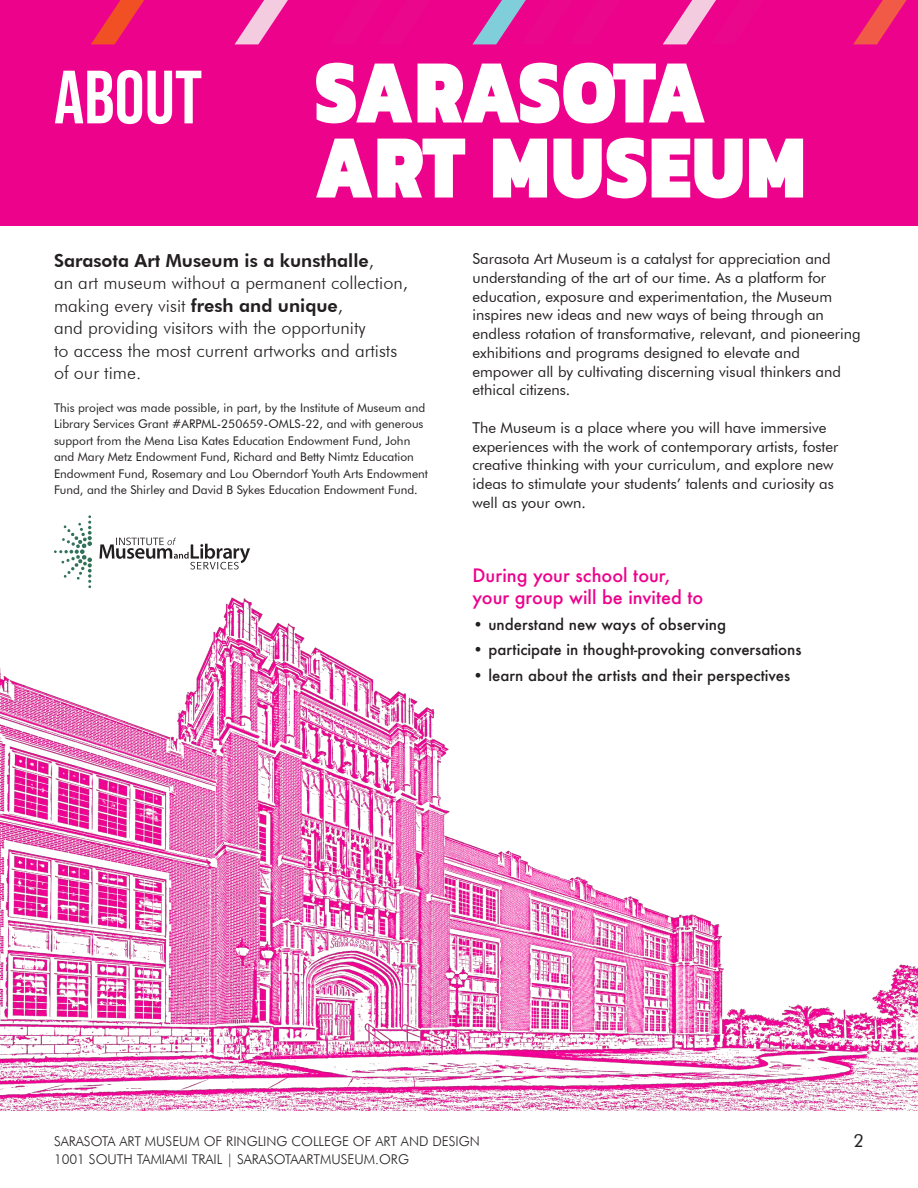
<style>
.page{position:relative;width:918px;height:1188px;background:#fff}
.page>*{position:absolute;margin:0;border:0;box-sizing:border-box;transform-origin:0 0}
.t1{font:900 91.5px/75px "Kanit";letter-spacing:.02em;color:#fff;scale:.82 1}
.t2{font:75.3px "Bebas Neue";color:#fff}
.t3{font:300 18px/22.5px "Futura BT";color:#231f20}
.t4{font:500 18px/22.5px "Futura";color:#ed028c}
.t5{font:800 18px "Futura BT";color:#231f20}
.t6{font:18px "Futura BT";color:#231f20}
.t7{font:15px/18.8px "Futura BT";color:#231f20}
.t8{font:500 15px "Futura";color:#231f20}
.t9{font:300 13.5px "Futura BT";color:#231f20}
.t10{font:12px/16.5px "Futura BT";color:#231f20}
.s1{font-weight:300}
.s2{font-weight:800}
</style>
<div class="page">
<img style="left:0;top:569px;width:918px;height:541px">
<div style="left:0;top:0;width:918px;height:226px;background:#ed028c"></div>
<svg style="left:853px;top:0;width:54px;height:44px"></svg>
<svg style="left:235px;top:0;width:53px;height:44px"></svg>
<svg style="left:91px;top:0;width:53px;height:44px"></svg>
<svg style="left:472px;top:0;width:54px;height:44px"></svg>
<svg style="left:663px;top:0;width:53px;height:44px"></svg>
<svg style="left:54px;top:515px;width:38px;height:73px"></svg>
<svg style="left:99px;top:538px;width:151px;height:31px"></svg>
<p class="t2" style="left:54px;top:55px;width:150px">ABOUT</p>
<p class="t1" style="left:315px;top:49px;width:600px">SARASOTA<br>ART MUSEUM</p>
<p class="t5" style="left:54px;top:249px;width:322px">Sarasota Art Museum is a kunsthalle<span class="s1">,</span></p>
<p class="t3" style="left:54px;top:271px;width:356px">an art museum without a permanent collection, making every visit <span class="s2">fresh and unique</span>,<br>and providing visitors with the opportunity<br>to access the most current artworks and artists of our time.</p>
<p class="t10" style="left:54px;top:399px;width:375px">This project was made possible, in part, by the Institute of Museum and Library Services Grant #ARPML-250659-OMLS-22, and with generous support from the Mena Lisa Kates Education Endowment Fund, John and Mary Metz Endowment Fund, Richard and Betty Nimtz Education Endowment Fund, Rosemary and Lou Oberndorf Youth Arts Endowment Fund, and the Shirley and David B Sykes Education Endowment Fund.</p>
<p class="t7" style="left:472px;top:249px;width:390px">Sarasota Art Museum is a catalyst for appreciation and understanding of the art of our time. As a platform for education, exposure and experimentation, the Museum inspires new ideas and new ways of being through an endless rotation of transformative, relevant, and pioneering exhibitions and programs designed to elevate and empower all by cultivating discerning visual thinkers and ethical citizens.</p>
<p class="t7" style="left:472px;top:418px;width:368px">The Museum is a place where you will have immersive experiences with the work of contemporary artists, foster creative thinking with your curriculum, and explore new ideas to stimulate your students’ talents and curiosity as well as your own.</p>
<p class="t4" style="left:472px;top:564px;width:232px">During your school tour, your group will be invited to</p>
<p class="t8" style="left:472px;top:614px;width:255px">• understand new ways of observing</p>
<p class="t8" style="left:472px;top:639px;width:331px">• participate in thought-provoking conversations</p>
<p class="t8" style="left:472px;top:665px;width:319px">• learn about the artists and their perspectives</p>
<p class="t9" style="left:54px;top:1133px;width:427px">SARASOTA ART MUSEUM OF RINGLING COLLEGE OF ART AND DESIGN</p>
<p class="t9" style="left:54px;top:1151px;width:357px">1001 SOUTH TAMIAMI TRAIL | SARASOTAARTMUSEUM.ORG</p>
<p class="t6" style="left:853px;top:1129px;width:12px">2</p>
</div>
